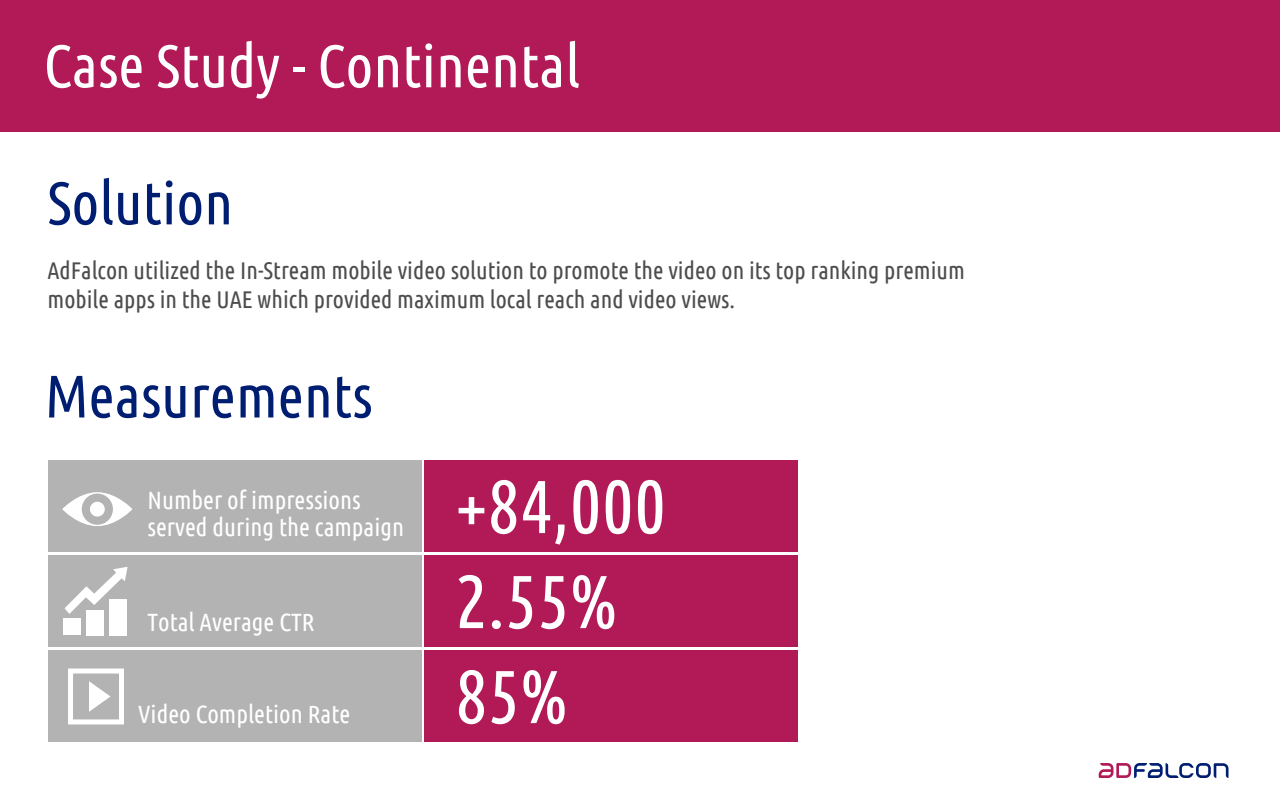
<style>
.page{position:relative;width:1280px;height:805px;background:#fff}
.page>*{position:absolute;margin:0;border:0;box-sizing:border-box;transform-origin:0 0}
.t1{font:75px/95px "Ubuntu Condensed";color:#fff}
.t2{font:60px "Ubuntu Condensed";color:#fff}
.t3{font:60px "Ubuntu Condensed";color:#001e71}
.t4{font:25px/26.2px "Ubuntu Condensed";color:#fff}
.t5{font:24.12px/29px "Ubuntu Condensed";color:#4d4d4d}
</style>
<div class="page">
<div style="left:0;top:0;width:1280px;height:131px;background:#b11957"></div>
<svg style="left:1099px;top:763px;width:130px;height:15px"></svg>
<div style="left:49px;top:460px;width:373px;height:92px;background:#b3b3b3"></div>
<div style="left:49px;top:555px;width:373px;height:92px;background:#b3b3b3"></div>
<div style="left:49px;top:650px;width:373px;height:92px;background:#b3b3b3"></div>
<div style="left:424px;top:460px;width:373px;height:92px;background:#b11957"></div>
<div style="left:424px;top:555px;width:373px;height:92px;background:#b11957"></div>
<div style="left:424px;top:650px;width:373px;height:92px;background:#b11957"></div>
<svg style="left:65px;top:567px;width:63px;height:47px"></svg>
<div style="left:109px;top:599px;width:18px;height:36px;background:#fff"></div>
<div style="left:86px;top:610px;width:18px;height:25px;background:#fff"></div>
<div style="left:63px;top:618px;width:18px;height:17px;background:#fff"></div>
<svg style="left:62px;top:492px;width:70px;height:34px"></svg>
<div style="left:82px;top:494px;width:31px;height:31px;background:#b3b3b3;border-radius:50%"></div>
<div style="left:90px;top:502px;width:15px;height:15px;background:#fff;border-radius:50%"></div>
<svg style="left:89px;top:681px;width:22px;height:31px"></svg>
<div style="left:68px;top:669px;width:56px;height:55px;border:5px solid #fff"></div>
<h2 class="t2" style="left:44px;top:29px;width:538px">Case Study - Continental</h2>
<h2 class="t3" style="left:47px;top:166px;width:187px">Solution</h2>
<p class="t5" style="left:48px;top:255px;width:919px">AdFalcon utilized the In-Stream mobile video solution to promote the video on its top ranking premium mobile apps in the UAE which provided maximum local reach and video views.</p>
<h2 class="t3" style="left:45px;top:359px;width:329px">Measurements</h2>
<p class="t4" style="left:147px;top:487px;width:258px">Number of impressions served during the campaign</p>
<p class="t4" style="left:147px;top:608px;width:169px">Total Average CTR</p>
<p class="t4" style="left:138px;top:700px;width:214px">Video Completion Rate</p>
<h1 class="t1" style="left:455px;top:456px;width:212px">+84,000<br>2.55%<br>85%</h1>
</div>
